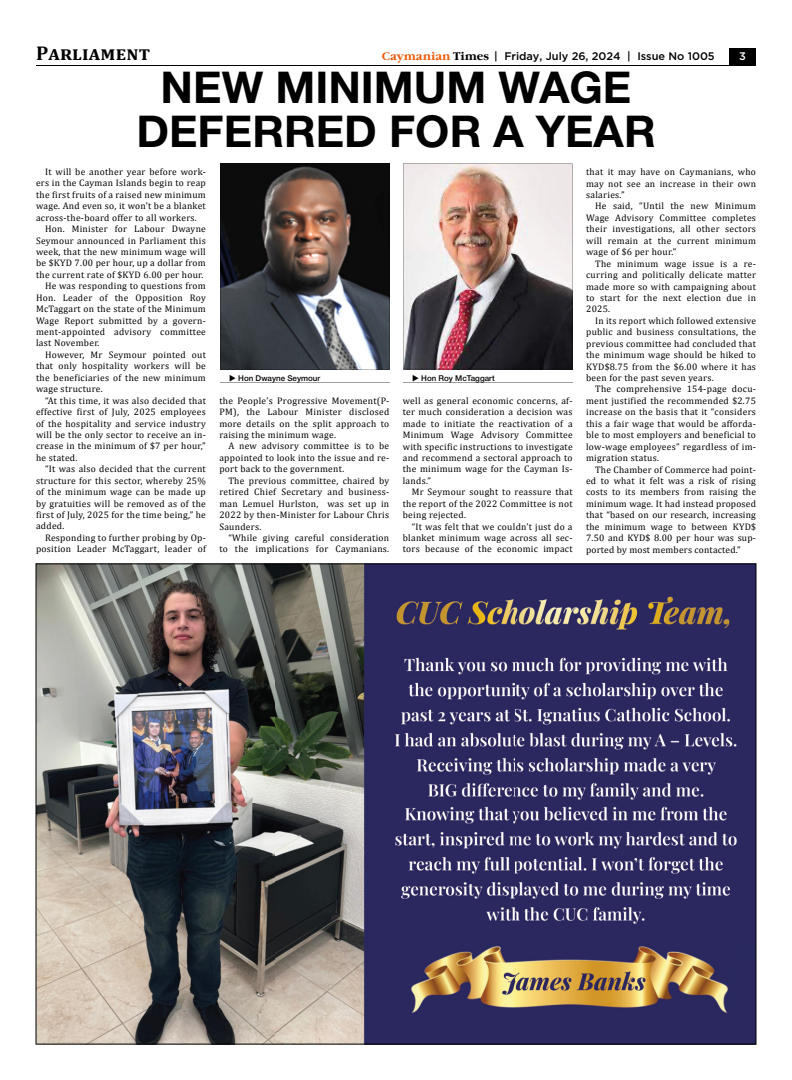
<style>
.page{position:relative;width:792px;height:1080px;background:#fff}
.page>*{position:absolute;margin:0;border:0;box-sizing:border-box;transform-origin:0 0}
.t1{font:700 44px/44px "Helvetica Neue Cyr";color:#000;text-align:center}
.t2{font:700 20px "Cambria";letter-spacing:.01em;color:#000}
.t3{font:500 11px "Gotham";color:#000}
.t4{font:500 11px "Gotham";color:#fff}
.t5{font:9.5px/11.4px "Cambria";letter-spacing:.03em;color:#000;text-align:justify}
.t6{font:500 8px "Helvetica Neue Cyr";color:#000}
.s1{font-family:"Garamond C";font-weight:700;color:#ea5b0b}
.s2{font-family:"Garamond C";font-weight:700}
</style>
<div class="page">
<img style="left:220px;top:163px;width:169px;height:206px">
<img style="left:403px;top:163px;width:169px;height:206px">
<hr style="left:220px;top:383px;width:169px;height:1px;background:#9d9d9c">
<hr style="left:403px;top:383px;width:169px;height:1px;background:#9d9d9c">
<img style="left:36px;top:563px;width:720px;height:482px">
<div style="left:729px;top:48px;width:27px;height:18px;background:#000"></div>
<hr style="left:36px;top:65px;width:720px;height:1px;background:#000">
<h2 class="t2" style="left:36px;top:39px;width:116px">Parliament</h2>
<p class="t3" style="left:382px;top:49px;width:334px"><span class="s1">Caymanian</span> <span class="s2">Times</span> | Friday, July 26, 2024 | Issue No 1005</p>
<p class="t4" style="left:739px;top:49px;width:8px">3</p>
<h1 class="t1" style="left:136px;top:66px;width:521px">NEW MINIMUM WAGE<br>DEFERRED FOR A YEAR</h1>
<p class="t5" style="left:45px;top:166px;width:162px">It will be another year before work-</p>
<p class="t5" style="left:36px;top:177px;width:171px">ers in the Cayman Islands begin to reap</p>
<p class="t5" style="left:36px;top:189px;width:171px">the first fruits of a raised new minimum</p>
<p class="t5" style="left:36px;top:200px;width:171px">wage. And even so, it won’t be a blanket</p>
<p class="t5" style="left:36px;top:212px;width:162px">across-the-board offer to all workers.</p>
<p class="t5" style="left:45px;top:223px;width:162px">Hon. Minister for Labour Dwayne</p>
<p class="t5" style="left:36px;top:235px;width:171px">Seymour announced in Parliament this</p>
<p class="t5" style="left:36px;top:246px;width:171px">week, that the new minimum wage will</p>
<p class="t5" style="left:36px;top:257px;width:171px">be $KYD 7.00 per hour, up a dollar from</p>
<p class="t5" style="left:36px;top:269px;width:169px">the current rate of $KYD 6.00 per hour.</p>
<p class="t5" style="left:45px;top:280px;width:162px">He was responding to questions from</p>
<p class="t5" style="left:36px;top:292px;width:171px">Hon. Leader of the Opposition Roy</p>
<p class="t5" style="left:36px;top:303px;width:171px">McTaggart on the state of the Minimum</p>
<p class="t5" style="left:36px;top:315px;width:171px">Wage Report submitted by a govern-</p>
<p class="t5" style="left:36px;top:326px;width:171px">ment-appointed advisory committee</p>
<p class="t5" style="left:36px;top:337px;width:65px">last November.</p>
<p class="t5" style="left:45px;top:349px;width:162px">However, Mr Seymour pointed out</p>
<p class="t5" style="left:36px;top:360px;width:171px">that only hospitality workers will be</p>
<p class="t5" style="left:36px;top:372px;width:171px">the beneficiaries of the new minimum</p>
<p class="t5" style="left:36px;top:383px;width:68px">wage structure.</p>
<p class="t5" style="left:45px;top:395px;width:162px">“At this time, it was also decided that</p>
<p class="t5" style="left:36px;top:406px;width:171px">effective first of July, 2025 employees</p>
<p class="t5" style="left:36px;top:418px;width:171px">of the hospitality and service industry</p>
<p class="t5" style="left:36px;top:429px;width:171px">will be the only sector to receive an in-</p>
<p class="t5" style="left:36px;top:440px;width:171px">crease in the minimum of $7 per hour,”</p>
<p class="t5" style="left:36px;top:452px;width:43px">he stated.</p>
<p class="t5" style="left:45px;top:463px;width:162px">“It was also decided that the current</p>
<p class="t5" style="left:36px;top:475px;width:171px">structure for this sector, whereby 25%</p>
<p class="t5" style="left:36px;top:486px;width:171px">of the minimum wage can be made up</p>
<p class="t5" style="left:36px;top:498px;width:171px">by gratuities will be removed as of the</p>
<p class="t5" style="left:36px;top:509px;width:171px">first of July, 2025 for the time being,” he</p>
<p class="t5" style="left:36px;top:521px;width:30px">added.</p>
<p class="t5" style="left:45px;top:532px;width:162px">Responding to further probing by Op-</p>
<p class="t5" style="left:36px;top:543px;width:171px">position Leader McTaggart, leader of</p>
<p class="t5" style="left:586px;top:166px;width:171px">that it may have on Caymanians, who may not see an increase in their own salaries.”</p>
<p class="t5" style="left:586px;top:200px;width:171px;text-indent:9px">He said, “Until the new Minimum Wage Advisory Committee completes their investigations, all other sectors will remain at the current minimum wage of $6 per hour.”</p>
<p class="t5" style="left:586px;top:258px;width:171px;text-indent:9px">The minimum wage issue is a re&shy;curring and politically delicate matter made more so with campaigning about to start for the next election due in 2025.</p>
<p class="t5" style="left:586px;top:315px;width:171px;text-indent:9px">In its report which followed extensive public and business consultations, the previous committee had concluded that the minimum wage should be hiked to KYD$8.75 from the $6.00 where it has been for the past seven years.</p>
<p class="t5" style="left:586px;top:384px;width:171px;text-indent:9px">The comprehensive 154-page docu&shy;ment justified the recommended $2.75 increase on the basis that it “considers this a fair wage that would be afforda&shy;ble to most employers and beneficial to low-wage employees” regardless of im&shy;migration status.</p>
<p class="t5" style="left:586px;top:464px;width:171px;text-indent:9px">The Chamber of Commerce had point&shy;ed to what it felt was a risk of rising costs to its members from raising the minimum wage. It had instead proposed that “based on our research, increasing the minimum wage to between KYD$ 7.50 and KYD$ 8.00 per hour was sup&shy;ported by most members contacted.”</p>
<p class="t6" style="left:238px;top:374px;width:84px">Hon Dwayne Seymour</p>
<p class="t6" style="left:421px;top:374px;width:75px">Hon Roy McTaggart</p>
<p class="t5" style="left:219px;top:395px;width:171px">the People’s Progressive Movement(P-PM), the Labour Minister disclosed more details on the split approach to raising the minimum wage.</p>
<p class="t5" style="left:219px;top:440px;width:171px;text-indent:9px">A new advisory committee is to be appointed to look into the issue and re&shy;port back to the government.</p>
<p class="t5" style="left:219px;top:475px;width:171px;text-indent:9px">The previous committee, chaired by retired Chief Secretary and business&shy;man Lemuel Hurlston, was set up in 2022 by then-Minister for Labour Chris Saunders.</p>
<p class="t5" style="left:219px;top:532px;width:171px;text-align:right">“While giving careful consideration to the implications for Caymanians.</p>
<p class="t5" style="left:403px;top:395px;width:171px">well as general economic concerns, af&shy;ter much consideration a decision was made to initiate the reactivation of a Minimum Wage Advisory Committee with specific instructions to investigate and recommend a sectoral approach to the minimum wage for the Cayman Is&shy;lands.”</p>
<p class="t5" style="left:403px;top:486px;width:171px;text-indent:9px">Mr Seymour sought to reassure that the report of the 2022 Committee is not being rejected.</p>
<p class="t5" style="left:403px;top:521px;width:171px;text-indent:9px">“It was felt that we couldn’t just do a blanket minimum wage across all sec&shy;tors because of the economic impact</p>
</div>
